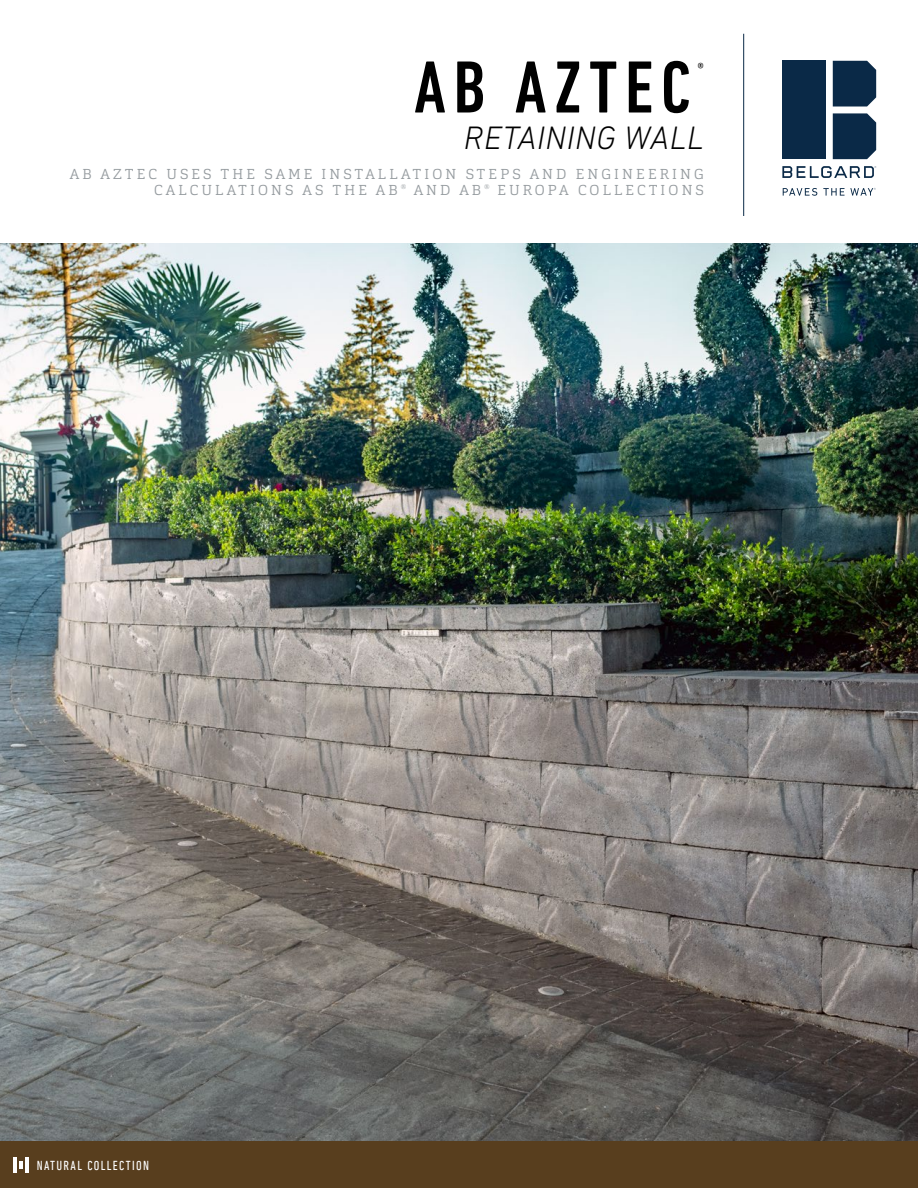
<style>
.page{position:relative;width:918px;height:1188px;background:#fff}
.page>*{position:absolute;margin:0;border:0;box-sizing:border-box;transform-origin:0 0}
.t1{font:500 condensed 75px "DIN Next LT Pro";letter-spacing:.1em;color:#000}
.t2{font:italic 300 33px "DIN Next LT Pro";letter-spacing:.02em;color:#000}
.t3{font:500 condensed 14.85px "DIN Next LT Pro";color:#000}
.t4{font:300 14.25px/16.5px "Cargan";letter-spacing:.215em;color:#959b9f;text-align:right}
.t5{font:condensed 13.35px "DIN Next LT Pro";letter-spacing:.1em;color:#fff}
</style>
<div class="page">
<hr style="left:743px;top:34px;width:1px;height:182px;background:#0a2947">
<div style="left:833px;top:61px;width:43px;height:46px;background:#0a2947"></div>
<div style="left:833px;top:113px;width:43px;height:46px;background:#0a2947"></div>
<div style="left:782px;top:61px;width:44px;height:98px;background:#0a2947"></div>
<svg style="left:782px;top:166px;width:94px;height:12px"></svg>
<svg style="left:783px;top:188px;width:34px;height:8px"></svg>
<svg style="left:823px;top:188px;width:53px;height:8px"></svg>
<div style="left:0;top:1141px;width:918px;height:47px;background:#583e1e"></div>
<hr style="left:14px;top:1158px;width:3px;height:15px;background:#fff">
<hr style="left:25px;top:1158px;width:3px;height:15px;background:#fff">
<svg style="left:19px;top:1162px;width:4px;height:7px"></svg>
<img style="left:0;top:243px;width:918px;height:898px">
<h1 class="t1" style="left:414px;top:45px;width:277px">AB AZTEC</h1>
<p class="t3" style="left:697px;top:59px;width:8px">®</p>
<h2 class="t2" style="left:464px;top:118px;width:241px">RETAINING WALL</h2>
<p class="t4" style="left:70px;top:165px;width:635px">AB AZTEC USES THE SAME INSTALLATION STEPS AND ENGINEERING<br>CALCULATIONS AS THE AB <sup>®</sup> AND AB <sup>®</sup> EUROPA COLLECTIONS</p>
<p class="t5" style="left:37px;top:1158px;width:114px">NATURAL COLLECTION</p>
</div>
